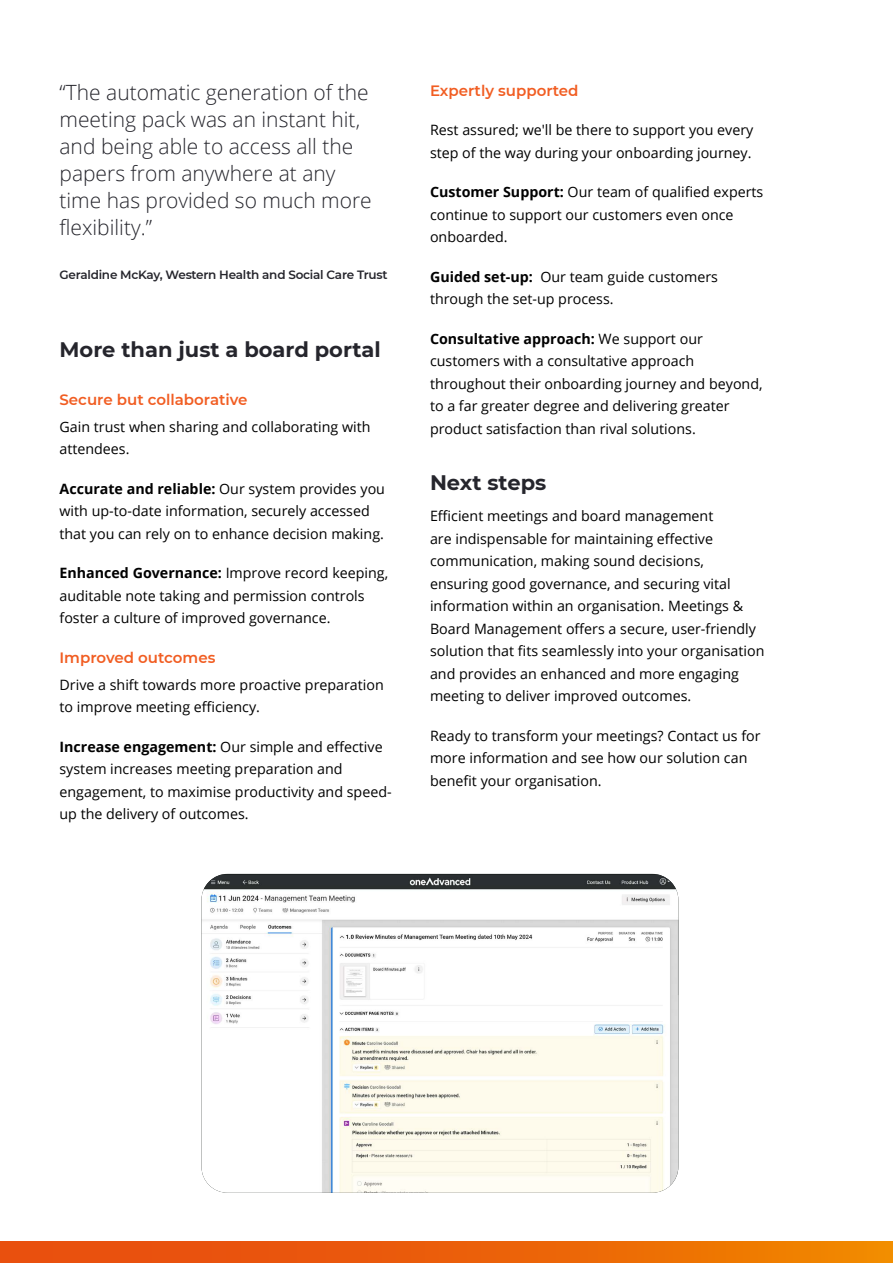
<style>
.page{position:relative;width:893px;height:1263px;background:#fff}
.page>*{position:absolute;margin:0;border:0;box-sizing:border-box;transform-origin:0 0}
.t1{font:300 21px/27px "Open Sans";color:#25252c}
.t2{font:700 21px "Montserrat";color:#25252c}
.t3{font:600 15px "Montserrat";color:#f15d22}
.t4{font:14.25px/22.5px "Open Sans";color:#000}
.t5{font:600 12px "Montserrat";letter-spacing:-.02em;color:#25252c}
.s1{font-weight:700}
</style>
<div class="page">
<div style="left:0;top:1242px;width:893px;height:21px;background:linear-gradient(to right,#e74511,#f08200)"></div>
<img style="left:201px;top:874px;width:477px;height:319px">
<h1 class="t1" style="left:60px;top:78px;width:314px">“The automatic generation of the meeting pack was an instant hit, and being able to access all the papers from anywhere at any time has provided so much more flexibility.”</h1>
<p class="t5" style="left:60px;top:266px;width:330px">Geraldine McKay, Western Health and Social Care Trust</p>
<h1 class="t2" style="left:60px;top:334px;width:323px">More than just a board portal</h1>
<p class="t3" style="left:60px;top:389px;width:190px">Secure but collaborative</p>
<p class="t4" style="left:60px;top:415px;width:313px">Gain trust when sharing and collaborating with attendees.</p>
<p class="t4" style="left:60px;top:477px;width:327px"><span class="s1">Accurate and reliable:</span> Our system provides you with up-to-date information, securely accessed that you can rely on to enhance decision making.</p>
<p class="t4" style="left:60px;top:562px;width:330px"><span class="s1">Enhanced Governance:</span> Improve record keeping, auditable note taking and permission controls foster a culture of improved governance.</p>
<p class="t3" style="left:60px;top:647px;width:157px">Improved outcomes</p>
<p class="t4" style="left:60px;top:673px;width:326px">Drive a shift towards more proactive preparation to improve meeting efficiency.</p>
<p class="t4" style="left:60px;top:735px;width:334px"><span class="s1">Increase engagement:</span> Our simple and effective system increases meeting preparation and engagement, to maximise productivity and speed&shy;up the delivery of outcomes.</p>
<p class="t3" style="left:430px;top:80px;width:150px">Expertly supported</p>
<p class="t4" style="left:430px;top:118px;width:325px">Rest assured; we'll be there to support you every step of the way during your onboarding journey.</p>
<p class="t4" style="left:430px;top:180px;width:335px"><span class="s1">Customer Support:</span> Our team of qualified experts continue to support our customers even once onboarded.</p>
<p class="t4" style="left:430px;top:265px;width:290px"><span class="s1">Guided set-up:</span> Our team guide customers through the set-up process.</p>
<p class="t4" style="left:430px;top:327px;width:334px"><span class="s1">Consultative approach:</span> We support our customers with a consultative approach throughout their onboarding journey and beyond, to a far greater degree and delivering greater product satisfaction than rival solutions.</p>
<h1 class="t2" style="left:430px;top:468px;width:118px">Next steps</h1>
<p class="t4" style="left:430px;top:505px;width:336px">Efficient meetings and board management<br>are indispensable for maintaining effective communication, making sound decisions, ensuring good governance, and securing vital information within an organisation. Meetings &amp; Board Management offers a secure, user-friendly solution that fits seamlessly into your organisation and provides an enhanced and more engaging meeting to deliver improved outcomes.</p>
<p class="t4" style="left:430px;top:724px;width:332px">Ready to transform your meetings? Contact us for more information and see how our solution can benefit your organisation.</p>
</div>
